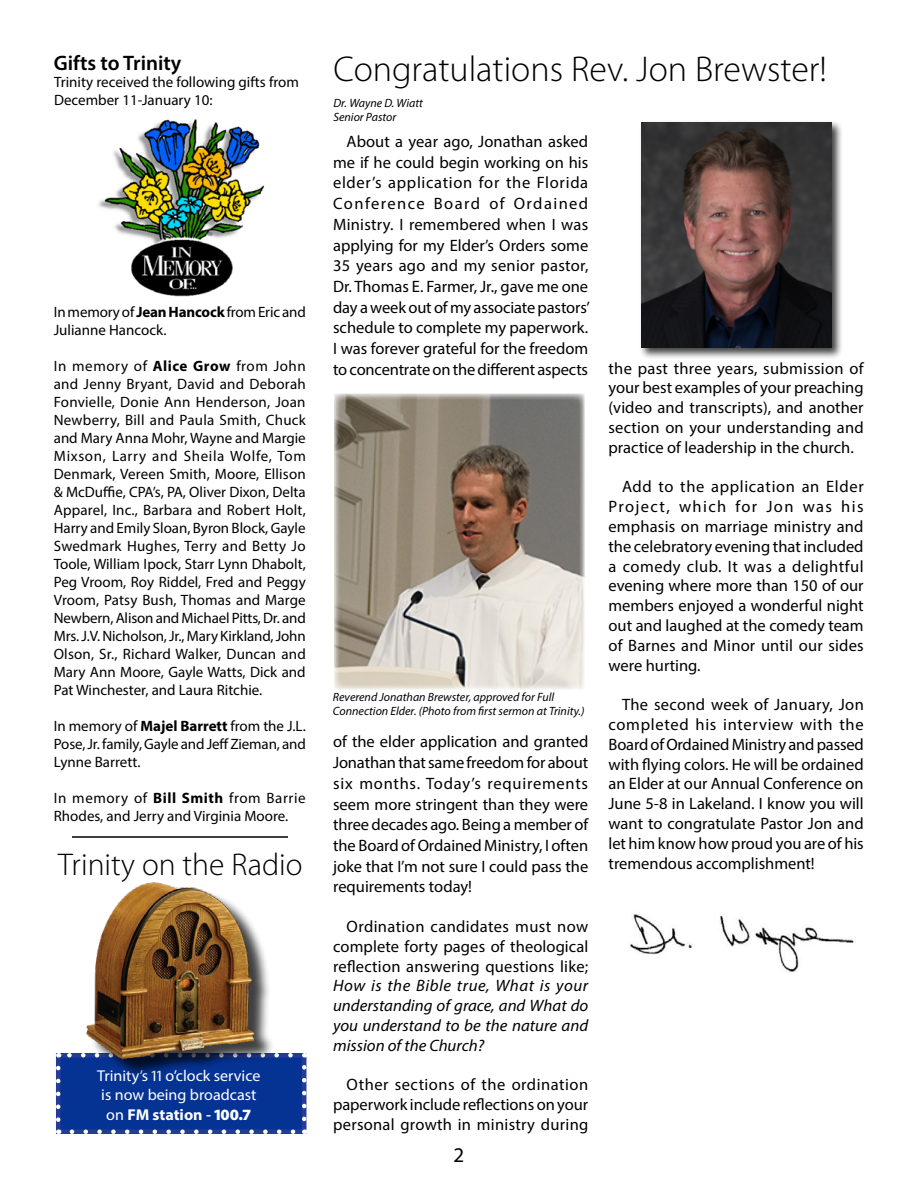
<style>
.page{position:relative;width:918px;height:1188px;background:#fff}
.page>*{position:absolute;margin:0;border:0;box-sizing:border-box;transform-origin:0 0}
.t1{font:300 36px "Myriad Pro";color:#000}
.t2{font:300 31.5px "Myriad Pro";color:#000}
.t3{font:600 21px "Myriad Pro";color:#000}
.t4{font:21px "Myriad Pro";color:#000}
.t5{font:16.5px/19.8px "Myriad Pro";color:#000;text-align:justify}
.t6{font:italic 16.5px/19.8px "Myriad Pro";color:#000;text-align:justify}
.t7{font:15.75px/19.5px "Myriad Pro";color:#fff;text-align:center}
.t8{font:15px/18px "Myriad Pro";color:#000}
.t9{font:italic 12px/13.5px "Myriad Pro";color:#000}
.s1{font-weight:700}
.s2{font-weight:600}
.s3{font-weight:900}
</style>
<div class="page">
<img style="left:98px;top:119px;width:167px;height:178px">
<div style="left:638px;top:120px;width:205px;height:240px;background:#000;opacity:.75"></div>
<img style="left:641px;top:122px;width:190px;height:226px">
<img style="left:630px;top:914px;width:224px;height:58px">
<div style="left:56px;top:1053px;width:250px;height:81px;background:#053394;border:4px solid #263b97"></div>
<svg style="left:72px;top:1130px;width:225px;height:4px"></svg>
<svg style="left:65px;top:1053px;width:226px;height:5px"></svg>
<svg style="left:56px;top:1068px;width:4px;height:66px"></svg>
<svg style="left:302px;top:1053px;width:4px;height:66px"></svg>
<div style="left:90px;top:885px;width:185px;height:193px;background:#000;opacity:.75"></div>
<img style="left:81px;top:882px;width:179px;height:177px">
<hr style="left:72px;top:836px;width:216px;height:2px;background:#000">
<img style="left:334px;top:394px;width:251px;height:295px">
<p class="t3" style="left:54px;top:49px;width:129px">Gifts to Trinity</p>
<p class="t8" style="left:54px;top:73px;width:246px">Trinity received the following gifts from<br>December 11-January 10:</p>
<p class="t8" style="left:54px;top:303px;width:254px">In memory of <span class="s1">Jean Hancock</span> from Eric and<br>Julianne Hancock.</p>
<p class="t8" style="left:54px;top:357px;width:254px;text-align:justify">In memory of <span class="s1">Alice Grow</span> from John and Jenny Bryant, David and Deborah Fonvielle, Donie Ann Henderson, Joan Newberry, Bill and Paula Smith, Chuck and Mary Anna Mohr, Wayne and Margie Mixson, Larry and Sheila Wolfe, Tom Denmark, Vereen Smith, Moore, Ellison &amp; McDuffie, CPA’s, PA, Oliver Dixon, Delta Apparel, Inc., Barbara and Robert Holt, Harry and Emily Sloan, Byron Block, Gayle Swedmark Hughes, Terry and Betty Jo Toole, William Ipock, Starr Lynn Dhabolt, Peg Vroom, Roy Riddel, Fred and Peggy Vroom, Patsy Bush, Thomas and Marge Newbern, Alison and Michael Pitts, Dr. and Mrs. J.V. Nicholson, Jr., Mary Kirkland, John Olson, Sr., Richard Walker, Duncan and Mary Ann Moore, Gayle Watts, Dick and Pat Winchester, and Laura Ritchie.</p>
<p class="t8" style="left:54px;top:717px;width:254px;text-align:justify">In memory of <span class="s1">Majel Barrett</span> from the J.L.<br>Pose, Jr. family, Gayle and Jeff Zieman, and Lynne Barrett.</p>
<p class="t8" style="left:54px;top:789px;width:253px">In memory of <span class="s1">Bill Smith</span> from Barrie<br>Rhodes, and Jerry and Virginia Moore.</p>
<h2 class="t2" style="left:58px;top:847px;width:246px">Trinity on the Radio</h2>
<p class="t7" style="left:97px;top:1065px;width:165px">Trinity’s 11 o’clock service is now being broadcast on <span class="s1">FM station</span> <span class="s2">-</span> <span class="s3">100.7</span></p>
<h1 class="t1" style="left:333px;top:49px;width:495px">Congratulations Rev. Jon Brewster!</h1>
<p class="t9" style="left:333px;top:96px;width:91px">Dr. Wayne D. Wiatt<br>Senior Pastor</p>
<p class="t5" style="left:333px;top:131px;width:258px;line-height:20.7px;text-indent:13px">About a year ago, Jonathan asked me if he could begin working on his elder’s application for the Florida Conference Board of Ordained Ministry. I remembered when I was applying for my Elder’s Orders some 35 years ago and my senior pastor, Dr. Thomas E. Farmer, Jr., gave me one day a week out of my associate pastors’ schedule to complete my paperwork.<br>I was forever grateful for the freedom to concentrate on the different aspects</p>
<p class="t9" style="left:333px;top:690px;width:253px">Reverend Jonathan Brewster, approved for Full<br>Connection Elder. (Photo from first sermon at Trinity.)</p>
<p class="t5" style="left:333px;top:731px;width:257px;line-height:20.7px">of the elder application and granted Jonathan that same freedom for about six months. Today’s requirements seem more stringent than they were three decades ago. Being a member of the Board of Ordained Ministry, I often joke that I’m not sure I could pass the requirements today!</p>
<p class="t5" style="left:333px;top:916px;width:257px;text-indent:13px">Ordination candidates must now complete forty pages of theological reflection answering questions like;</p>
<p class="t6" style="left:333px;top:976px;width:257px">How is the Bible true, What is your understanding of grace, and What do you understand to be the nature and mission of the Church?</p>
<p class="t5" style="left:333px;top:1075px;width:257px;text-indent:13px">Other sections of the ordination paperwork include reflections on your personal growth in ministry during</p>
<p class="t4" style="left:454px;top:1142px;width:12px">2</p>
<p class="t5" style="left:609px;top:358px;width:257px">the past three years, submission of your best examples of your preaching (video and transcripts), and another section on your understanding and practice of leadership in the church.</p>
<p class="t5" style="left:609px;top:477px;width:257px;text-indent:13px">Add to the application an Elder Project, which for Jon was his emphasis on marriage ministry and the celebratory evening that included a comedy club. It was a delightful evening where more than 150 of our members enjoyed a wonderful night out and laughed at the comedy team of Barnes and Minor until our sides were hurting.</p>
<p class="t5" style="left:609px;top:694px;width:257px;text-indent:13px">The second week of January, Jon completed his interview with the Board of Ordained Ministry and passed with flying colors. He will be ordained an Elder at our Annual Conference on June 5-8 in Lakeland. I know you will want to congratulate Pastor Jon and let him know how proud you are of his tremendous accomplishment!</p>
</div>
